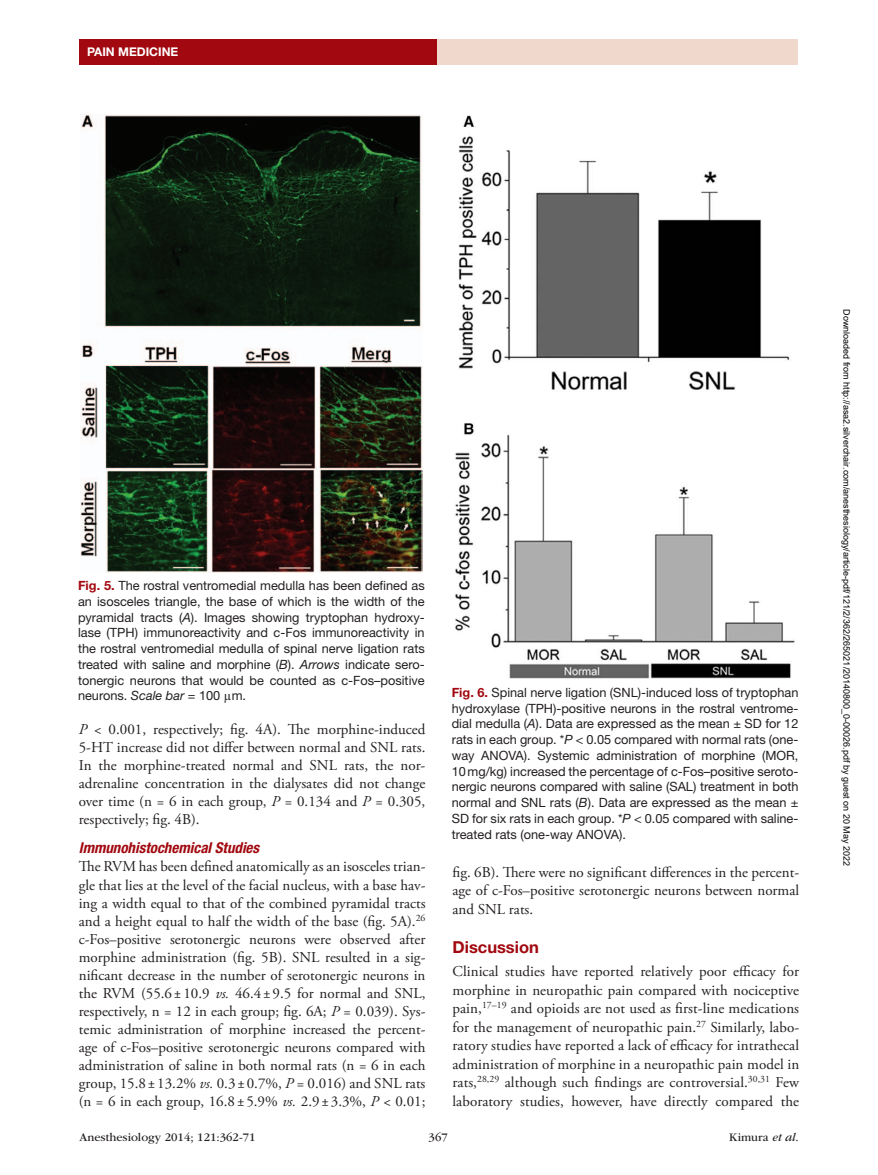
<style>
.page{position:relative;width:878px;height:1175px;background:#fff}
.page>*{position:absolute;margin:0;border:0;box-sizing:border-box;transform-origin:0 0}
.t1{font:700 16.5px "Helvetica Neue LT Std";color:#a1080f}
.t2{font:15px/18px "Adobe Garamond Pro";color:#231f20;text-align:justify}
.t3{font:italic 700 condensed 15px "Helvetica Neue LT Std";color:#a1080f}
.t4{font:12.75px/15.8px "Helvetica Neue LT Std";color:#231f20;text-align:justify}
.t5{font:12px "ITC Garamond Std";color:#231f20}
.t6{font:700 12px "Helvetica Neue LT Std";color:#fff}
.t7{font:9px "Arial";color:#000}
.s1{font-weight:700;color:#a1080f}
.s2{font-style:italic}
.s3{font-family:"Gandhari Unicode"}
</style>
<div class="page">
<div style="left:432px;top:39px;width:365px;height:26px;background:#f1d8cd"></div>
<div style="left:79px;top:39px;width:357px;height:25px;background:#a1080f"></div>
<img style="left:455px;top:116px;width:340px;height:562px">
<img style="left:80px;top:115px;width:342px;height:457px">
<p class="t6" style="left:87px;top:44px;width:93px">PAIN MEDICINE</p>
<p class="t4" style="left:78px;top:577px;width:348px"><span class="s1">Fig. 5.</span> The rostral ventromedial medulla has been defined as an isosceles triangle, the base of which is the width of the pyramidal tracts (<span class="s2">A</span>). Images showing tryptophan hydroxy&shy;lase (TPH) immunoreactivity and c-Fos immunoreactivity in the rostral ventromedial medulla of spinal nerve ligation rats treated with saline and morphine (<span class="s2">B</span>). <span class="s2">Arrows</span> indicate sero&shy;tonergic neurons that would be counted as c-Fos–positive neurons. <span class="s2">Scale bar</span> = 100 <span class="s3">μ</span>m.</p>
<p class="t4" style="left:452px;top:684px;width:348px"><span class="s1">Fig. 6.</span> Spinal nerve ligation (SNL)-induced loss of tryptophan hydroxylase (TPH)-positive neurons in the rostral ventrome&shy;dial medulla (<span class="s2">A</span>). Data are expressed as the mean ± SD for 12 rats in each group. *<span class="s2">P</span> &lt; 0.05 compared with normal rats (one&shy;way ANOVA). Systemic administration of morphine (MOR, 10mg/kg) increased the percentage of c-Fos–positive seroto&shy;nergic neurons compared with saline (SAL) treatment in both normal and SNL rats (<span class="s2">B</span>). Data are expressed as the mean ± SD for six rats in each group. *<span class="s2">P</span> &lt; 0.05 compared with saline&shy;treated rats (one-way ANOVA).</p>
<p class="t2" style="left:79px;top:721px;width:348px"><span class="s2">P</span> &lt; 0.001, respectively; fig. 4A). The morphine-induced 5-HT increase did not differ between normal and SNL rats.<br>In the morphine-treated normal and SNL rats, the nor&shy;adrenaline concentration in the dialysates did not change over time (n = 6 in each group, <span class="s2">P</span> = 0.134 and <span class="s2">P</span> = 0.305, respectively; fig. 4B).</p>
<p class="t3" style="left:79px;top:839px;width:182px">Immunohistochemical Studies</p>
<p class="t2" style="left:79px;top:858px;width:348px">The RVM has been defined anatomically as an isosceles trian&shy;gle that lies at the level of the facial nucleus, with a base hav&shy;ing a width equal to that of the combined pyramidal tracts and a height equal to half the width of the base (fig. 5A).<sup>26 </sup>c-Fos–positive serotonergic neurons were observed after morphine administration (fig. 5B). SNL resulted in a sig&shy;nificant decrease in the number of serotonergic neurons in the RVM (55.6 ±10.9 <span class="s2">vs.</span> 46.4 ±9.5 for normal and SNL, respectively, n = 12 in each group; fig. 6A; <span class="s2">P</span> = 0.039). Sys&shy;temic administration of morphine increased the percent&shy;age of c-Fos–positive serotonergic neurons compared with administration of saline in both normal rats (n = 6 in each group, 15.8 ± 13.2% <span class="s2">vs.</span> 0.3 ±0.7%, <span class="s2">P</span> = 0.016) and SNL rats (n = 6 in each group, 16.8 ±5.9% <span class="s2">vs.</span> 2.9 ± 3.3%, <span class="s2">P</span> &lt; 0.01;</p>
<p class="t2" style="left:452px;top:863px;width:348px;line-height:18.5px">fig. 6B). There were no significant differences in the percent&shy;age of c-Fos–positive serotonergic neurons between normal and SNL rats.</p>
<p class="t1" style="left:452px;top:937px;width:88px">Discussion</p>
<p class="t2" style="left:452px;top:962px;width:348px;line-height:18.5px">Clinical studies have reported relatively poor efficacy for morphine in neuropathic pain compared with nociceptive pain,<sup>17–19</sup> and opioids are not used as first-line medications for the management of neuropathic pain.<sup>27</sup> Similarly, labo&shy;ratory studies have reported a lack of efficacy for intrathecal administration of morphine in a neuropathic pain model in rats,<sup>28,29</sup> although such findings are controversial.<sup>30,31</sup> Few laboratory studies, however, have directly compared the</p>
<p class="t5" style="left:80px;top:1130px;width:177px">Anesthesiology 2014; 121:362-71</p>
<p class="t5" style="left:428px;top:1130px;width:21px">367</p>
<p class="t5" style="left:729px;top:1130px;width:71px">Kimura <span class="s2">et al</span>.</p>
<p class="t7" style="left:850px;top:309px;width:558px;rotate:90deg">Downloaded from http://asa2.silverchair.com/anesthesiology/article-pdf/121/2/362/265021/20140800_0-00026.pdf by guest on 20 May 2022</p>
</div>
